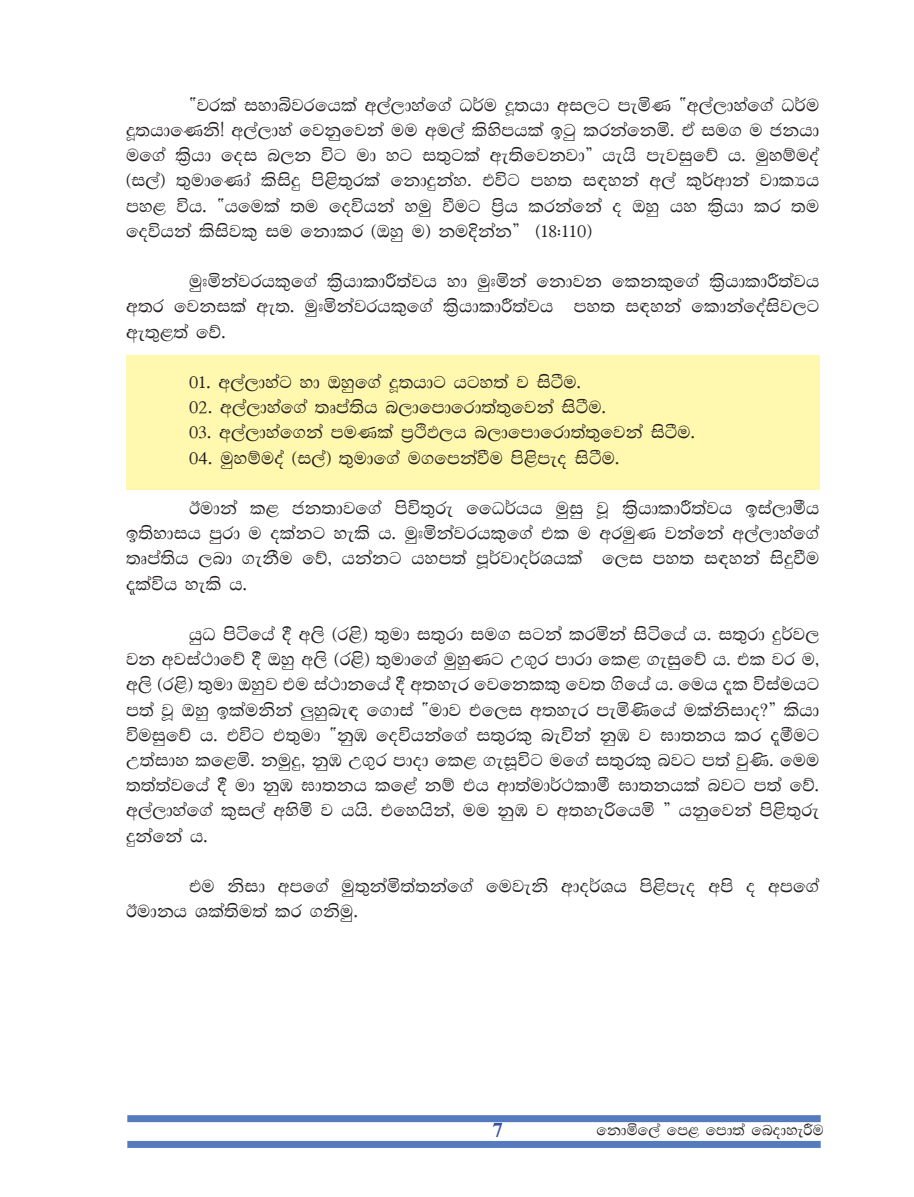
<style>
.page{position:relative;width:914px;height:1197px;background:#fff}
.page>*{position:absolute;margin:0;border:0;box-sizing:border-box;transform-origin:0 0}
.t1{font:21px/25.2px "FM Abhayax";color:#231f20;text-align:justify}
.t2{font:700 21px "Times New Roman";color:#3651a3}
.t3{font:17.5px "FM Abhayax";color:#231f20}
.s1{font-family:"FM Ababld";font-weight:700}
</style>
<div class="page">
<div style="left:127px;top:1115px;width:693px;height:7px;background:#557bbe"></div>
<div style="left:127px;top:1141px;width:693px;height:7px;background:#557bbe"></div>
<div style="left:126px;top:355px;width:693px;height:135px;background:#fff8ae"></div>
<p class="t1" style="left:126px;top:93px;width:695px;text-indent:63px">—jrla iydìjrfhla w,a,dyaf.a O¾u ¥;hd wi,g meñK —w,a,dyaf.a O¾u ¥;hdfKksæ w,a,dya fjkqfjka uu wu,a lsysmhla bgqlrkafkñ' tA iu. u ckhd uf.a ls%hd foi n,k úg ud yg i;=gla we;sfjkjd˜ hehsmejiqfõ h' uqyïuoa ^i,a&amp; ;=udfKda lsisÿ ms&lt;s;=rla fkdÿkay' túg my; i|yka w,a l=¾wdka jdlHh my&lt; úh' —hfula ;u foúhka yuqùug ms%h lrkafka o Tyqhy ls%hd lr ;u foúhka lsisjl= iu fkdlr ^Tyqu&amp; kuÈkak˜ ^18<span class="s1">(</span>110&amp;</p>
<p class="t1" style="left:126px;top:269px;width:695px;text-indent:63px">uq#ñkajrhl=f.a l%shdldÍ;ajh yd uq#ñka fkdjk flkl=f.a ls%hdldÍ;ajh w;r fjkila we;' uq#ñkajrhl=f.a ls%hdldÍ;ajh my; i|yka fldkafoaisj,g we;=&lt;;a fõ'</p>
<p class="t1" style="left:189px;top:370px;width:507px;text-align:left">01' w,a,dyag yd Tyqf.a ¥;hdg hgy;a j isàu'<br>02' w,a,dyaf.a ;Dma;sh n,dfmdfrd;a;=fjka isàu'<br>03' w,a,dyaf.ka muKla m%ÓM,h n,dfmdfrd;a;=fjka isàu' 04' uqyïuoa ^i,a&amp; ;=udf.a u.fmkaùu ms&lt;smeo isàu'</p>
<p class="t1" style="left:126px;top:496px;width:695px;text-indent:63px">Budka l&lt; ck;djf.a msú;=re ffO¾hh uqiqjQls%hdldÍ;ajh bia,dóh b;sydih mqrd u olakg yelsh' uq#ñkajrhl=f.a tl u wruqK jkafka w,a,dyaf.a ;Dma;sh ,nd .ekSu fõ" hkakg hym;a mQ¾jdo¾Yhla f,i my; i|yka isÿùu ±laúh yelsh'</p>
<p class="t1" style="left:126px;top:622px;width:695px;text-indent:63px">hqO msáfha § w,s^r&lt;s&amp; ;=ud i;=rd iu. igka lrñka isáfha h' i;=rd ÿ¾j, jk wjia:dfõ § Tyqw,s^r&lt;s&amp; ;=udf.a uqyqKg W.=r mdrd fl&lt; .eiqfõ h' tl jr u" w,s^r&lt;s&amp; ;=ud Tyqj tu ia:dkfha § w;yer fjfkll= fj; .sfha h' fuh ±l úiauhg m;a jQTyqblaukska ¨yqne| f.dia —udj tf,i w;yer meñ‚fha ulaksido@˜ lshd úuiqfõ h' túg t;=ud —kqU foúhkaf.a i;=rl= neúka kqU j &gt;d;kh lr ±óug W;aidy lf&lt;ñ' kuqÿ" kqU W.=r mdod fl&lt; .eiQúg uf.a i;=rl= njg m;a jq‚' fuu ;;a;ajfha § ud kqU &gt;d;kh lf&lt;a kï th wd;aud¾:ldó &gt;d;khla njg m;a fõ' w,a,dyaf.a l=i,a wysñ j hhs' tfyhska" uu kqU j w;yeßfhñ ˜ hkqfjka ms&lt;s;=re ÿkafka h'</p>
<p class="t1" style="left:126px;top:874px;width:694px;text-indent:63px">tu ksid wmf.a uq;=kañ;a;kaf.a fujekswdo¾Yh ms&lt;smeo wmso wmf.a<br>Budkh Yla;su;a lr .ksuq'</p>
<p class="t2" style="left:492px;top:1116px;width:12px">7</p>
<p class="t3" style="left:596px;top:1122px;width:229px">fkdñf,a fm&lt; fmd;a fnodyeÍu</p>
</div>
